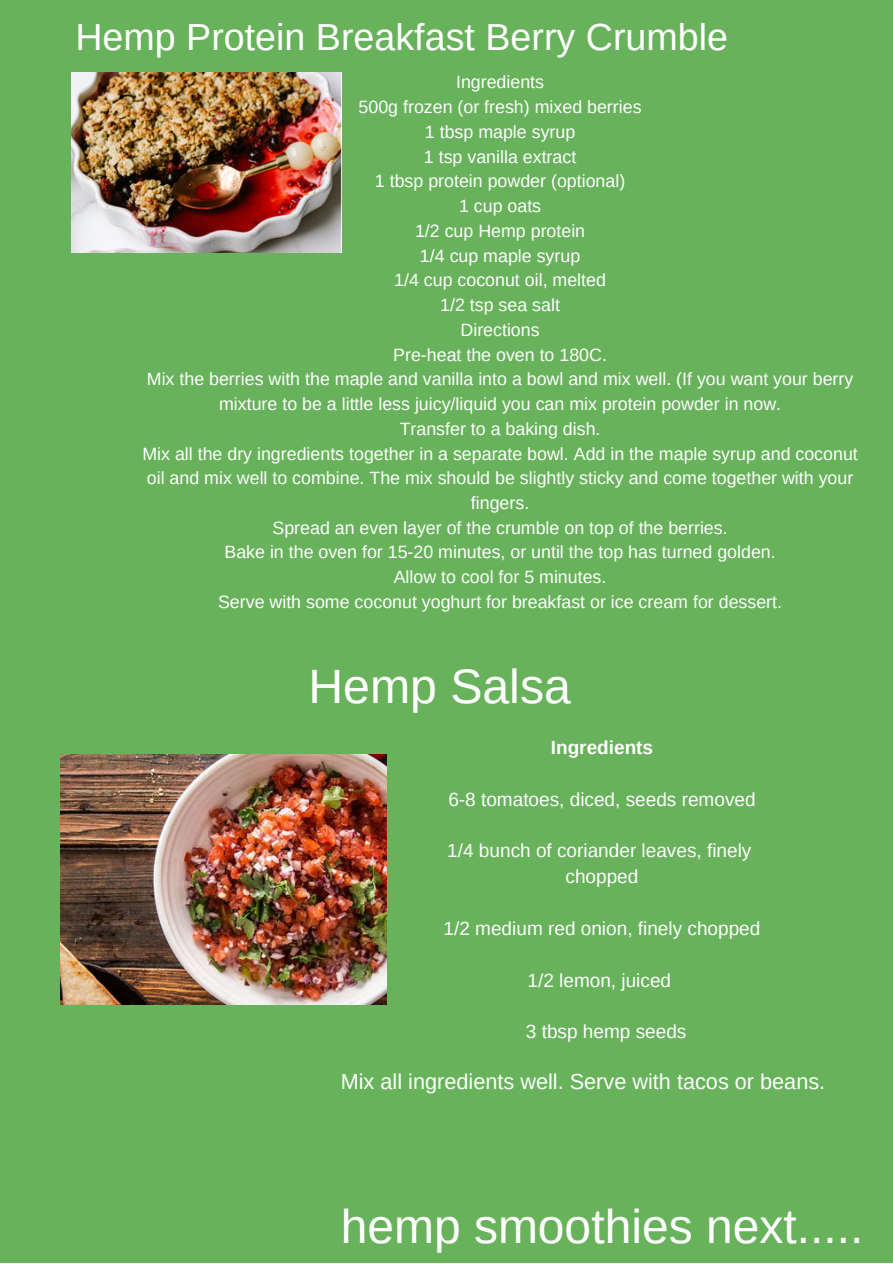
<style>
.page{position:relative;width:893px;height:1264px;background:#fff}
.page>*{position:absolute;margin:0;border:0;box-sizing:border-box;transform-origin:0 0}
.t1{font:48.15px "Arimo";color:#fff}
.t2{font:48px "Arimo";color:#fff}
.t3{font:37.65px "Arimo";color:#fff}
.t4{font:21.75px "Arimo";color:#fff}
.t5{font:19.05px/25.8px "Arimo";color:#fff;text-align:center}
.t6{font:700 19.05px "Arimo";color:#fff}
.t7{font:17.85px/24.8px "Arimo";color:#fff;text-align:center}
</style>
<div class="page">
<div style="left:0;top:0;width:892px;height:1262px;background:#67b25b"></div>
<img style="left:71px;top:72px;width:270px;height:180px">
<img style="left:60px;top:754px;width:326px;height:250px">
<h3 class="t3" style="left:75px;top:16px;width:654px">Hemp Protein Breakfast Berry Crumble</h3>
<p class="t7" style="left:142px;top:70px;width:717px">Ingredients<br>500g frozen (or fresh) mixed berries<br>1 tbsp maple syrup<br>1 tsp vanilla extract<br>1 tbsp protein powder (optional)<br>1 cup oats<br>1/2 cup Hemp protein<br>1/4 cup maple syrup<br>1/4 cup coconut oil, melted<br>1/2 tsp sea salt<br>Directions<br>Pre-heat the oven to 180C.<br>Mix the berries with the maple and vanilla into a bowl and mix well. (If you want your berry mixture to be a little less juicy/liquid you can mix protein powder in now.<br>Transfer to a baking dish.<br>Mix all the dry ingredients together in a separate bowl. Add in the maple syrup and coconut oil and mix well to combine. The mix should be slightly sticky and come together with your fingers.<br>Spread an even layer of the crumble on top of the berries.<br>Bake in the oven for 15-20 minutes, or until the top has turned golden.<br>Allow to cool for 5 minutes.<br>Serve with some coconut yoghurt for breakfast or ice cream for dessert.</p>
<h1 class="t1" style="left:308px;top:659px;width:264px">Hemp Salsa</h1>
<p class="t6" style="left:550px;top:736px;width:104px">Ingredients</p>
<p class="t5" style="left:448px;top:786px;width:309px">6-8 tomatoes, diced, seeds removed</p>
<p class="t5" style="left:447px;top:837px;width:305px">1/4 bunch of coriander leaves, finely chopped</p>
<p class="t5" style="left:443px;top:915px;width:318px">1/2 medium red onion, finely chopped</p>
<p class="t5" style="left:527px;top:967px;width:145px">1/2 lemon, juiced</p>
<p class="t5" style="left:526px;top:1018px;width:162px">3 tbsp hemp seeds</p>
<p class="t4" style="left:341px;top:1069px;width:486px">Mix all ingredients well. Serve with tacos or beans.</p>
<h2 class="t2" style="left:340px;top:1199px;width:524px">hemp smoothies next.....</h2>
</div>
